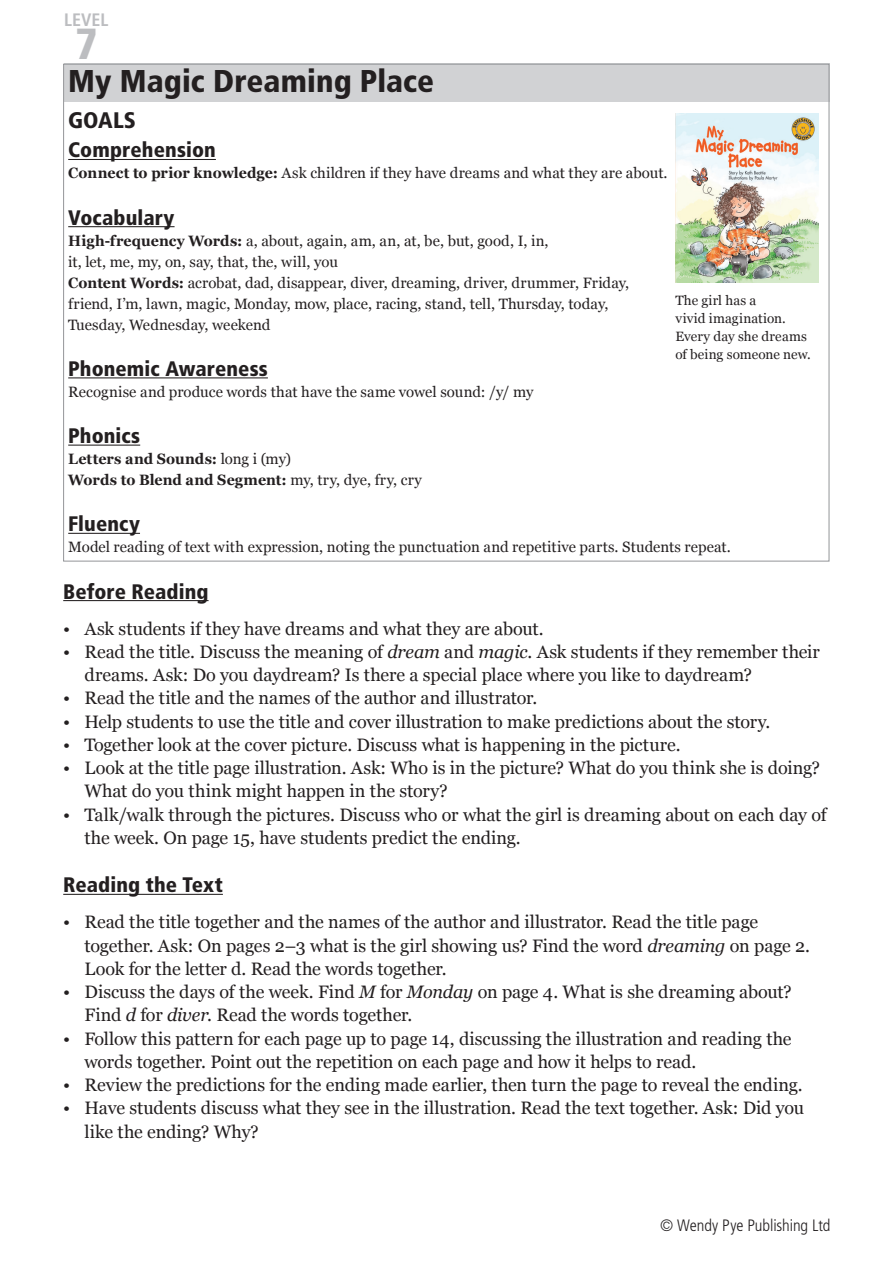
<style>
.page{position:relative;width:893px;height:1263px;background:#fff}
.page>*{position:absolute;margin:0;border:0;box-sizing:border-box;transform-origin:0 0}
.t1{font:900 condensed 43.5px "Frutiger";color:#bcbdc0}
.t2{font:900 condensed 31.5px "Frutiger";letter-spacing:.005em;color:#231f20}
.t3{font:900 condensed 22.5px "Frutiger";letter-spacing:.005em;color:#231f20}
.t4{font:900 condensed 21px "Frutiger";letter-spacing:.005em;color:#231f20}
.t5{font:18px/23.2px "Georgia";letter-spacing:-.005em;color:#231f20}
.t6{font:700 condensed 18px "Frutiger";letter-spacing:.005em;color:#bcbdc0}
.t7{font:300 condensed 16.5px "Frutiger";letter-spacing:-.005em;color:#231f20}
.t8{font:15px/21px "Georgia";letter-spacing:.005em;color:#231f20}
.t9{font:700 15px/21px "Georgia";letter-spacing:.005em;color:#231f20;scale:.95 1}
.t10{font:13.5px/18px "Georgia";letter-spacing:.01em;color:#231f20}
.s1{font-weight:700}
.s2{font-weight:400}
.s3{font-style:italic}
</style>
<div class="page">
<div style="left:64px;top:64px;width:766px;height:38px;background:#d1d2d4"></div>
<hr style="left:68px;top:159px;width:148px;height:1px;background:#231f20">
<hr style="left:68px;top:226px;width:107px;height:1px;background:#231f20">
<hr style="left:68px;top:377px;width:200px;height:1px;background:#231f20">
<hr style="left:68px;top:445px;width:72px;height:1px;background:#231f20">
<hr style="left:68px;top:533px;width:72px;height:1px;background:#231f20">
<hr style="left:63px;top:600px;width:146px;height:1px;background:#231f20">
<hr style="left:63px;top:894px;width:160px;height:1px;background:#231f20">
<img style="left:675px;top:114px;width:143px;height:169px">
<p class="t6" style="left:64px;top:9px;width:46px">LEVEL</p>
<h1 class="t1" style="left:75px;top:18px;width:24px">7</h1>
<h2 class="t2" style="left:68px;top:63px;width:367px">My Magic Dreaming Place</h2>
<p class="t3" style="left:68px;top:107px;width:69px">GOALS</p>
<p class="t4" style="left:68px;top:137px;width:149px">Comprehension</p>
<p class="t8" style="left:68px;top:163px;width:601px"><span class="s1">Connect to prior knowledge:</span> Ask children if they have dreams and what they are about.</p>
<p class="t4" style="left:68px;top:205px;width:108px">Vocabulary</p>
<p class="t8" style="left:68px;top:230px;width:563px"><span class="s1">High-frequency Words:</span> a, about, again, am, an, at, be, but, good, I, in,<br>it, let, me, my, on, say, that, the, will, you<br><span class="s1">Content Words:</span> acrobat, dad, disappear, diver, dreaming, driver, drummer, Friday, friend, I’m, lawn, magic, Monday, mow, place, racing, stand, tell, Thursday, today, Tuesday, Wednesday, weekend</p>
<p class="t4" style="left:68px;top:356px;width:201px">Phonemic Awareness</p>
<p class="t8" style="left:68px;top:381px;width:467px">Recognise and produce words that have the same vowel sound: /y/ my</p>
<p class="t4" style="left:68px;top:423px;width:73px">Phonics</p>
<p class="t9" style="left:68px;top:448px;width:374px">Letters and Sounds: <span class="s2">long i (my)<br></span>Words to Blend and Segment: <span class="s2">my, try, dye, fry, cry</span></p>
<p class="t4" style="left:68px;top:511px;width:73px">Fluency</p>
<p class="t8" style="left:68px;top:536px;width:664px">Model reading of text with expression, noting the punctuation and repetitive parts. Students repeat.</p>
<p class="t10" style="left:675px;top:291px;width:137px">The girl has a<br>vivid imagination.<br>Every day she dreams of being someone new.</p>
<p class="t4" style="left:63px;top:578px;width:147px">Before Reading</p>
<p class="t5" style="left:63px;top:617px;width:482px">• Ask students if they have dreams and what they are about.</p>
<p class="t5" style="left:84px;top:640px;width:737px;text-indent:-21px">• Read the title. Discuss the meaning of <span class="s3">dream</span> and <span class="s3">magic</span>. Ask students if they remember their dreams. Ask: Do you daydream? Is there a special place where you like to daydream?</p>
<p class="t5" style="left:63px;top:686px;width:476px">• Read the title and the names of the author and illustrator.</p>
<p class="t5" style="left:63px;top:710px;width:708px">• Help students to use the title and cover illustration to make predictions about the story.</p>
<p class="t5" style="left:63px;top:733px;width:619px">• Together look at the cover picture. Discuss what is happening in the picture.</p>
<p class="t5" style="left:84px;top:756px;width:737px;text-indent:-21px">• Look at the title page illustration. Ask: Who is in the picture? What do you think she is doing?<br>What do you think might happen in the story?</p>
<p class="t5" style="left:84px;top:803px;width:744px;text-indent:-21px">• Talk/walk through the pictures. Discuss who or what the girl is dreaming about on each day of the week. On page 15, have students predict the ending.</p>
<p class="t4" style="left:63px;top:872px;width:161px">Reading the Text</p>
<p class="t5" style="left:84px;top:910px;width:727px;text-indent:-21px">• Read the title together and the names of the author and illustrator. Read the title page together. Ask: On pages 2–3 what is the girl showing us? Find the word <span class="s3">dreaming</span> on page 2.<br>Look for the letter d. Read the words together.</p>
<p class="t5" style="left:84px;top:980px;width:709px;text-indent:-21px">• Discuss the days of the week. Find <span class="s3">M</span> for <span class="s3">Monday</span> on page 4. What is she dreaming about?<br>Find <span class="s3">d</span> for <span class="s3">diver</span>. Read the words together.</p>
<p class="t5" style="left:84px;top:1027px;width:709px;text-indent:-21px">• Follow this pattern for each page up to page 14, discussing the illustration and reading the words together. Point out the repetition on each page and how it helps to read.</p>
<p class="t5" style="left:63px;top:1073px;width:741px">• Review the predictions for the ending made earlier, then turn the page to reveal the ending.</p>
<p class="t5" style="left:84px;top:1096px;width:721px;text-indent:-21px">• Have students discuss what they see in the illustration. Read the text together. Ask: Did you like the ending? Why?</p>
<p class="t7" style="left:660px;top:1215px;width:172px">© Wendy Pye Publishing Ltd</p>
</div>
